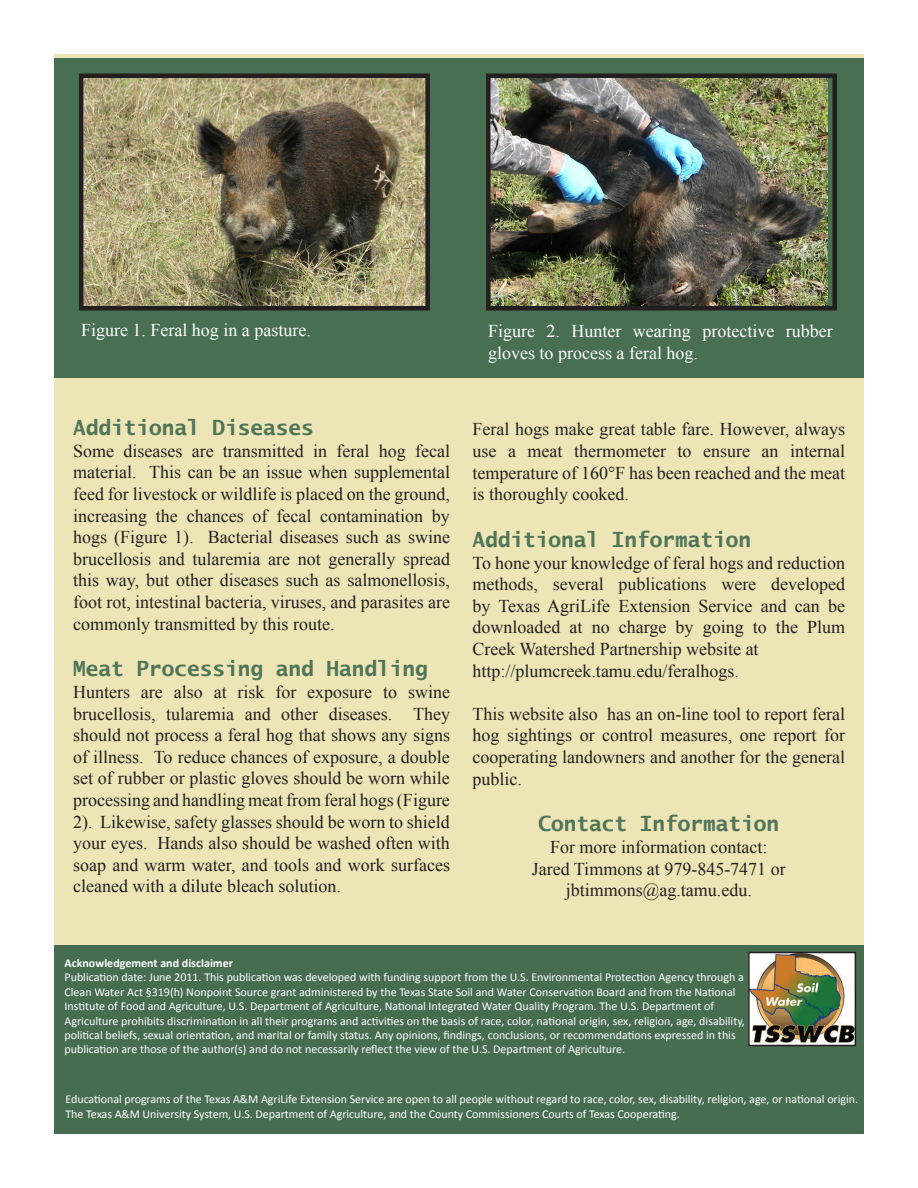
<style>
.page{position:relative;width:918px;height:1188px;background:#fff}
.page>*{position:absolute;margin:0;border:0;box-sizing:border-box;transform-origin:0 0}
.t1{font:700 21px "Lucida Sans Typewriter";color:#507558}
.t2{font:18px/21.6px "Times New Roman";color:#231f20;text-align:justify}
.t3{font:18px/21.6px "Times New Roman";color:#fff}
.t4{font:12px/14.4px "Calibri";color:#fff}
.t5{font:700 12px "Calibri";color:#fff}
</style>
<div class="page">
<div style="left:54px;top:54px;width:810px;height:1080px;background:#ede5b6"></div>
<div style="left:54px;top:58px;width:810px;height:320px;background:#486f51"></div>
<div style="left:54px;top:945px;width:810px;height:189px;background:#466d4f"></div>
<img style="left:84px;top:79px;width:341px;height:226px">
<div style="left:79px;top:74px;width:351px;height:236px;border:4px solid #231f20"></div>
<img style="left:751px;top:955px;width:102px;height:88px">
<div style="left:748px;top:952px;width:108px;height:94px;border:2px solid #231f20"></div>
<img style="left:491px;top:79px;width:337px;height:226px">
<div style="left:486px;top:74px;width:351px;height:236px;border:4px solid #231f20"></div>
<p class="t3" style="left:81px;top:319px;width:231px">Figure 1. Feral hog in a pasture.</p>
<p class="t1" style="left:73px;top:416px;width:242px">Additional Diseases</p>
<p class="t2" style="left:73px;top:440px;width:378px">Some diseases are transmitted in feral hog fecal material. This can be an issue when supplemental feed for livestock or wildlife is placed on the ground, increasing the chances of fecal contamination by hogs (Figure 1). Bacterial diseases such as swine brucellosis and tularemia are not generally spread this way, but other diseases such as salmonellosis, foot rot, intestinal bacteria, viruses, and parasites are commonly transmitted by this route.</p>
<p class="t1" style="left:73px;top:657px;width:356px">Meat Processing and Handling</p>
<p class="t2" style="left:73px;top:681px;width:378px">Hunters are also at risk for exposure to swine brucellosis, tularemia and other diseases. They should not process a feral hog that shows any signs of illness. To reduce chances of exposure, a double set of rubber or plastic gloves should be worn while processing and handling meat from feral hogs (Figure 2). Likewise, safety glasses should be worn to shield your eyes. Hands also should be washed often with soap and warm water, and tools and work surfaces cleaned with a dilute bleach solution.</p>
<p class="t3" style="left:488px;top:320px;width:346px">Figure 2. Hunter wearing protective rubber gloves to process a feral hog.</p>
<p class="t2" style="left:472px;top:418px;width:374px">Feral hogs make great table fare. However, always use a meat thermometer to ensure an internal temperature of 160°F has been reached and the meat is thoroughly cooked.</p>
<p class="t1" style="left:472px;top:528px;width:280px">Additional Information</p>
<p class="t2" style="left:472px;top:552px;width:374px">To hone your knowledge of feral hogs and reduction methods, several publications were developed by Texas AgriLife Extension Service and can be downloaded at no charge by going to the Plum Creek Watershed Partnership website at</p>
<p class="t2" style="left:472px;top:660px;width:268px">http://plumcreek.tamu.edu/feralhogs.</p>
<p class="t2" style="left:472px;top:703px;width:374px">This website also has an on-line tool to report feral hog sightings or control measures, one report for cooperating landowners and another for the general public.</p>
<p class="t1" style="left:539px;top:812px;width:242px">Contact Information</p>
<p class="t2" style="left:550px;top:836px;width:219px">For more information contact:</p>
<p class="t2" style="left:532px;top:858px;width:256px">Jared Timmons at 979-845-7471 or</p>
<p class="t2" style="left:566px;top:879px;width:188px">jbtimmons@ag.tamu.edu.</p>
<p class="t5" style="left:64px;top:956px;width:170px">Acknowledgement and disclaimer</p>
<p class="t4" style="left:64px;top:970px;width:682px">Publication date: June 2011. This publication was developed with funding support from the U.S. Environmental Protection Agency through a Clean Water Act §319(h) Nonpoint Source grant administered by the Texas State Soil and Water Conservation Board and from the National Institute of Food and Agriculture, U.S. Department of Agriculture, National Integrated Water Quality Program. The U.S. Department of Agriculture prohibits discrimination in all their programs and activities on the basis of race, color, national origin, sex, religion, age, disability, political beliefs, sexual orientation, and marital or family status. Any opinions, findings, conclusions, or recommendations expressed in this publication are those of the author(s) and do not necessarily reflect the view of the U.S. Department of Agriculture.</p>
<p class="t4" style="left:66px;top:1091px;width:794px">Educational programs of the Texas A&amp;M AgriLife Extension Service are open to all people without regard to race, color, sex, disability, religion, age, or national origin.<br>The Texas A&amp;M University System, U.S. Department of Agriculture, and the County Commissioners Courts of Texas Cooperating.</p>
</div>
